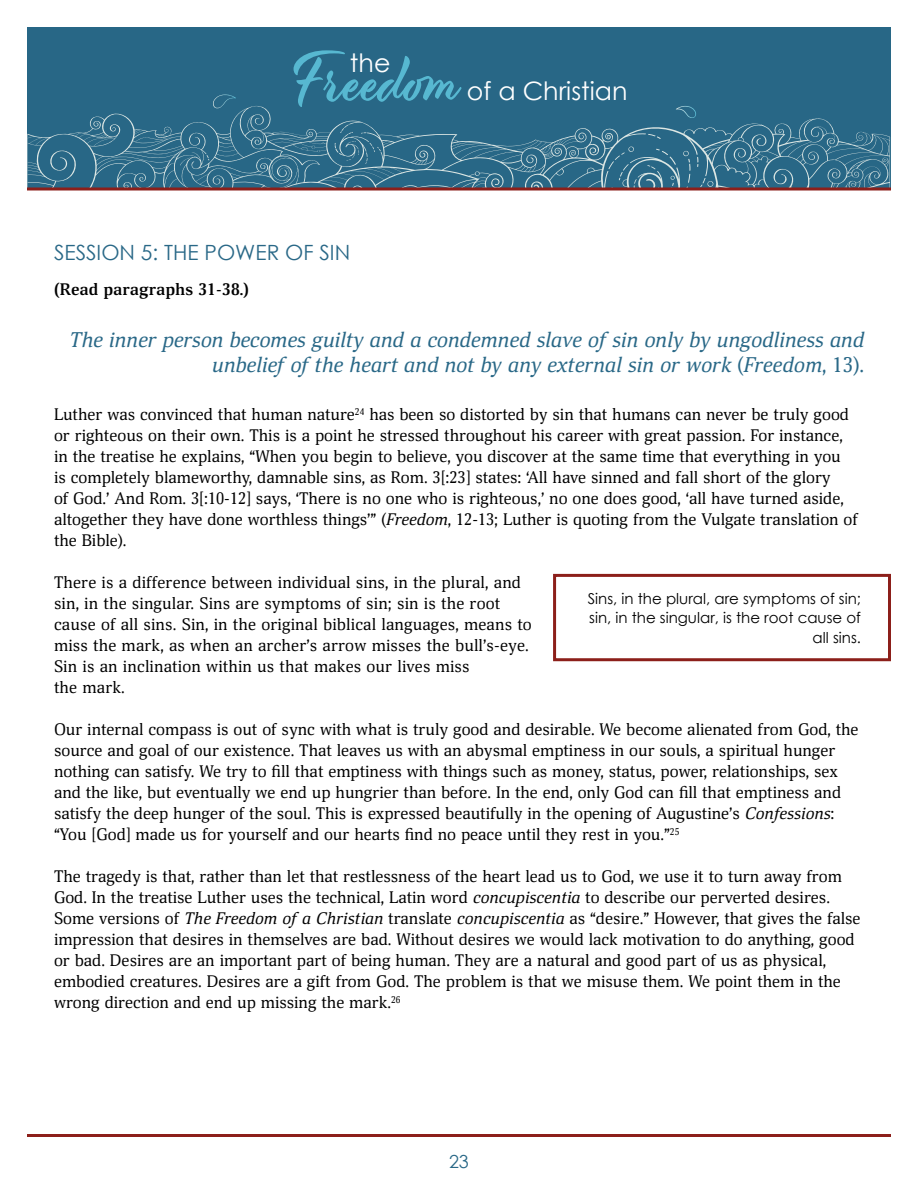
<style>
.page{position:relative;width:918px;height:1188px;background:#fff}
.page>*{position:absolute;margin:0;border:0;box-sizing:border-box;transform-origin:0 0}
.t1{font:63.3px "Modish";color:#57b8d1}
.t2{font:25.35px "Century Gothic";color:#fff}
.t3{font:italic 21px/25.2px "Deca Serif";letter-spacing:-.01em;color:#296887;text-align:right}
.t4{font:21px "Century Gothic";color:#296887}
.t5{font:18px "Century Gothic";color:#296887}
.t6{font:16.5px/21px "Deca Serif";color:#000}
.t7{font:700 16.5px "Deca Serif";color:#000}
.t8{font:15px/19.5px "Century Gothic";color:#000;text-align:right}
.s1{font-style:normal}
.s2{font-style:italic}
</style>
<div class="page">
<svg style="left:27px;top:27px;width:864px;height:161px;background:#2e6b89"></svg>
<svg style="left:676px;top:106px;width:21px;height:13px"></svg>
<svg style="left:335px;top:125px;width:46px;height:39px;background:#3a738f"></svg>
<svg style="left:647px;top:149px;width:29px;height:21px"></svg>
<svg style="left:648px;top:134px;width:13px;height:5px"></svg>
<svg style="left:700px;top:178px;width:13px;height:9px"></svg>
<svg style="left:671px;top:176px;width:4px;height:12px"></svg>
<svg style="left:683px;top:151px;width:8px;height:32px"></svg>
<svg style="left:608px;top:147px;width:29px;height:41px"></svg>
<svg style="left:27px;top:94px;width:222px;height:94px;background:#346f8b"></svg>
<hr style="left:27px;top:188px;width:864px;height:2px;background:#8c1f1a">
<hr style="left:27px;top:1134px;width:864px;height:3px;background:#8c1f1a">
<div style="left:553px;top:574px;width:338px;height:87px;border:3px solid #8c1f1a"></div>
<h1 class="t1" style="left:293px;top:41px;width:172px">Freedom</h1>
<h2 class="t2" style="left:350px;top:45px;width:42px">the</h2>
<h2 class="t2" style="left:467px;top:73px;width:162px">of a Christian</h2>
<p class="t4" style="left:54px;top:238px;width:298px">SESSION 5: THE POWER OF SIN</p>
<p class="t7" style="left:54px;top:280px;width:197px">(Read paragraphs 31-38.)</p>
<p class="t3" style="left:69px;top:328px;width:796px">The inner person becomes guilty and a condemned slave of sin only by ungodliness and unbelief of the heart and not by any external sin or work <span class="s1">(</span>Freedom<span class="s1">, 13).</span></p>
<p class="t6" style="left:54px;top:404px;width:805px">Luther was convinced that human nature<sup>24</sup> has been so distorted by sin that humans can never be truly good or righteous on their own. This is a point he stressed throughout his career with great passion. For instance, in the treatise he explains, “When you begin to believe, you discover at the same time that everything in you<br>is completely blameworthy, damnable sins, as Rom. 3[:23] states: ‘All have sinned and fall short of the glory<br>of God.’ And Rom. 3[:10-12] says, ‘There is no one who is righteous,’ no one does good, ‘all have turned aside, altogether they have done worthless things’” (<span class="s2">Freedom</span>, 12-13; Luther is quoting from the Vulgate translation of the Bible).</p>
<p class="t6" style="left:54px;top:573px;width:479px">There is a difference between individual sins, in the plural, and sin, in the singular. Sins are symptoms of sin; sin is the root cause of all sins. Sin, in the original biblical languages, means to miss the mark, as when an archer’s arrow misses the bull’s-eye.<br>Sin is an inclination within us that makes our lives miss<br>the mark.</p>
<p class="t6" style="left:54px;top:720px;width:806px">Our internal compass is out of sync with what is truly good and desirable. We become alienated from God, the source and goal of our existence. That leaves us with an abysmal emptiness in our souls, a spiritual hunger nothing can satisfy. We try to fill that emptiness with things such as money, status, power, relationships, sex and the like, but eventually we end up hungrier than before. In the end, only God can fill that emptiness and satisfy the deep hunger of the soul. This is expressed beautifully in the opening of Augustine’s <span class="s2">Confessions</span>: “You [God] made us for yourself and our hearts find no peace until they rest in you.”<sup>25</sup></p>
<p class="t6" style="left:54px;top:866px;width:808px">The tragedy is that, rather than let that restlessness of the heart lead us to God, we use it to turn away from God. In the treatise Luther uses the technical, Latin word <span class="s2">concupiscentia</span> to describe our perverted desires.<br>Some versions of <span class="s2">The Freedom of a Christian</span> translate <span class="s2">concupiscentia</span> as “desire.” However, that gives the false impression that desires in themselves are bad. Without desires we would lack motivation to do anything, good or bad. Desires are an important part of being human. They are a natural and good part of us as physical, embodied creatures. Desires are a gift from God. The problem is that we misuse them. We point them in the wrong direction and end up missing the mark.<sup>26</sup></p>
<p class="t8" style="left:588px;top:588px;width:275px">Sins, in the plural, are symptoms of sin; sin, in the singular, is the root cause of all sins.</p>
<p class="t5" style="left:449px;top:1149px;width:21px">23</p>
</div>
